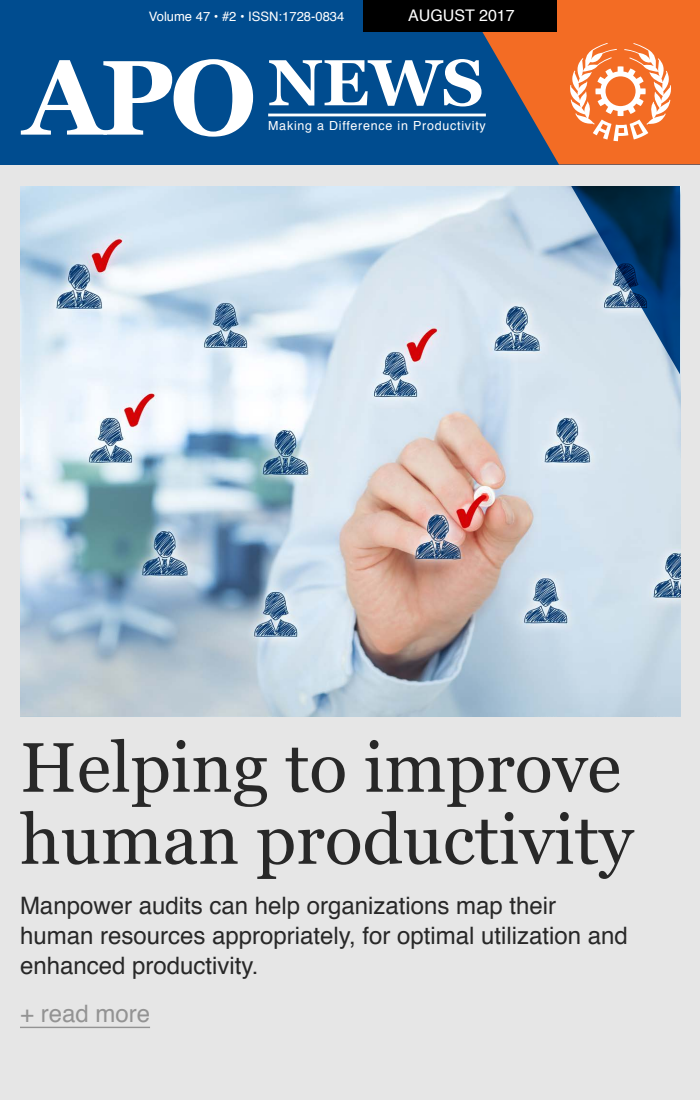
<style>
.page{position:relative;width:700px;height:1100px;background:#e6e6e6}
.page>*{position:absolute;margin:0;border:0;box-sizing:border-box;transform-origin:0 0}
.t1{font:70px/72px "Georgia";color:#282828}
.t2{font:700 65px "Georgia";color:#fff}
.t3{font:24px/30px "Helvetica";color:#282828}
.t4{font:24px "Helvetica";color:#939393}
.t5{font:16px "Helvetica";color:#fff}
.t6{font:13px "Helvetica";color:#fff}
.t7{font:12.5px "Helvetica";letter-spacing:.06em;color:#fff}
.s1{font-size:106px}
</style>
<div class="page">
<div style="left:0;top:0;width:700px;height:164px;background:#004c8f"></div>
<svg style="left:464px;top:0;width:236px;height:165px;fill:#f36c24"></svg>
<svg style="left:569px;top:43px;width:103px;height:98px"></svg>
<hr style="left:268px;top:114px;width:218px;height:2px;background:#fff">
<hr style="left:20px;top:1027px;width:130px;height:1px;background:#939393">
<img style="left:20px;top:186px;width:660px;height:530px">
<svg style="left:571px;top:186px;width:109px;height:188px"></svg>
<div style="left:363px;top:0;width:194px;height:31px;background:#000"></div>
<p class="t6" style="left:149px;top:6px;width:197px">Volume 47 • #2 • ISSN:1728-0834</p>
<p class="t5" style="left:408px;top:3px;width:108px">AUGUST 2017</p>
<h2 class="t2" style="left:24px;top:34px;width:462px"><span class="s1">APO</span> NEWS</h2>
<p class="t7" style="left:268px;top:116px;width:219px">Making a Difference in Productivity</p>
<h1 class="t1" style="left:20px;top:729px;width:615px">Helping to improve human productivity</h1>
<p class="t3" style="left:20px;top:891px;width:609px">Manpower audits can help organizations map their human resources appropriately, for optimal utilization and enhanced productivity.</p>
<p class="t4" style="left:20px;top:995px;width:132px">+ read more</p>
</div>
